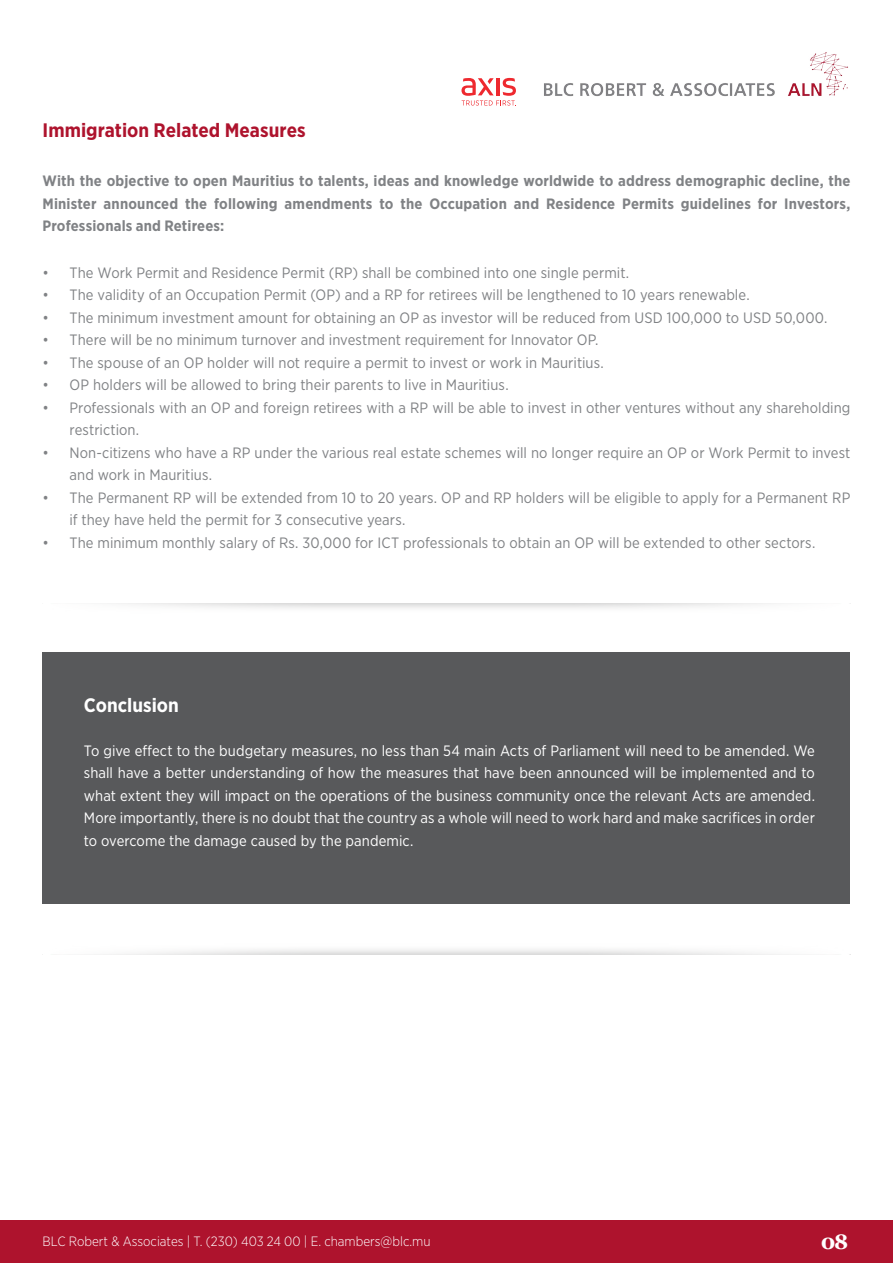
<style>
.page{position:relative;width:893px;height:1263px;background:#fff}
.page>*{position:absolute;margin:0;border:0;box-sizing:border-box;transform-origin:0 0}
.t1{font:700 21px "Georgia";color:#fff}
.t2{font:700 19.5px "Gotham Narrow";color:#ae132d}
.t3{font:700 19.5px "Gotham Narrow";color:#fff}
.t4{font:15px/22.5px "Gotham Narrow";letter-spacing:.005em;color:#808285}
.t5{font:15px/22.5px "Gotham Narrow";letter-spacing:.005em;color:#fff;text-align:justify}
.t6{font:700 15px/22.5px "Gotham Narrow";letter-spacing:.01em;color:#808285;text-align:justify}
.t7{font:300 13.5px "Gotham Narrow";color:#fff}
</style>
<div class="page">
<div style="left:43px;top:652px;width:807px;height:252px;background:#58595b"></div>
<img style="left:544px;top:52px;width:304px;height:45px">
<svg style="left:461px;top:78px;width:55px;height:28px"></svg>
<div style="left:0;top:1220px;width:893px;height:43px;background:#ae132d"></div>
<h2 class="t2" style="left:43px;top:117px;width:265px">Immigration Related Measures</h2>
<p class="t6" style="left:43px;top:170px;width:809px">With the objective to open Mauritius to talents, ideas and knowledge worldwide to address demographic decline, the Minister announced the following amendments to the Occupation and Residence Permits guidelines for Investors, Professionals and Retirees:</p>
<p class="t4" style="left:43px;top:261px;width:588px">• The Work Permit and Residence Permit (RP) shall be combined into one single permit.</p>
<p class="t4" style="left:43px;top:283px;width:709px">• The validity of an Occupation Permit (OP) and a RP for retirees will be lengthened to 10 years renewable.</p>
<p class="t4" style="left:43px;top:306px;width:786px">• The minimum investment amount for obtaining an OP as investor will be reduced from USD 100,000 to USD 50,000.</p>
<p class="t4" style="left:43px;top:328px;width:558px">• There will be no minimum turnover and investment requirement for Innovator OP.</p>
<p class="t4" style="left:43px;top:351px;width:563px">• The spouse of an OP holder will not require a permit to invest or work in Mauritius.</p>
<p class="t4" style="left:43px;top:373px;width:468px">• OP holders will be allowed to bring their parents to live in Mauritius.</p>
<p class="t4" style="left:70px;top:396px;width:782px;text-indent:-27px">• Professionals with an OP and foreign retirees with a RP will be able to invest in other ventures without any shareholding restriction.</p>
<p class="t4" style="left:70px;top:441px;width:782px;text-indent:-27px">• Non-citizens who have a RP under the various real estate schemes will no longer require an OP or Work Permit to invest and work in Mauritius.</p>
<p class="t4" style="left:70px;top:486px;width:782px;text-indent:-27px">• The Permanent RP will be extended from 10 to 20 years. OP and RP holders will be eligible to apply for a Permanent RP if they have held the permit for 3 consecutive years.</p>
<p class="t4" style="left:43px;top:531px;width:774px">• The minimum monthly salary of Rs. 30,000 for ICT professionals to obtain an OP will be extended to other sectors.</p>
<h2 class="t3" style="left:84px;top:692px;width:97px">Conclusion</h2>
<p class="t5" style="left:84px;top:739px;width:733px">To give effect to the budgetary measures, no less than 54 main Acts of Parliament will need to be amended. We shall have a better understanding of how the measures that have been announced will be implemented and to what extent they will impact on the operations of the business community once the relevant Acts are amended.<br>More importantly, there is no doubt that the country as a whole will need to work hard and make sacrifices in order to overcome the damage caused by the pandemic.</p>
<p class="t7" style="left:43px;top:1233px;width:390px">BLC Robert &amp; Associates | T. (230) 403 24 00 | E. chambers@blc.mu</p>
<h1 class="t1" style="left:821px;top:1229px;width:29px">08</h1>
</div>
